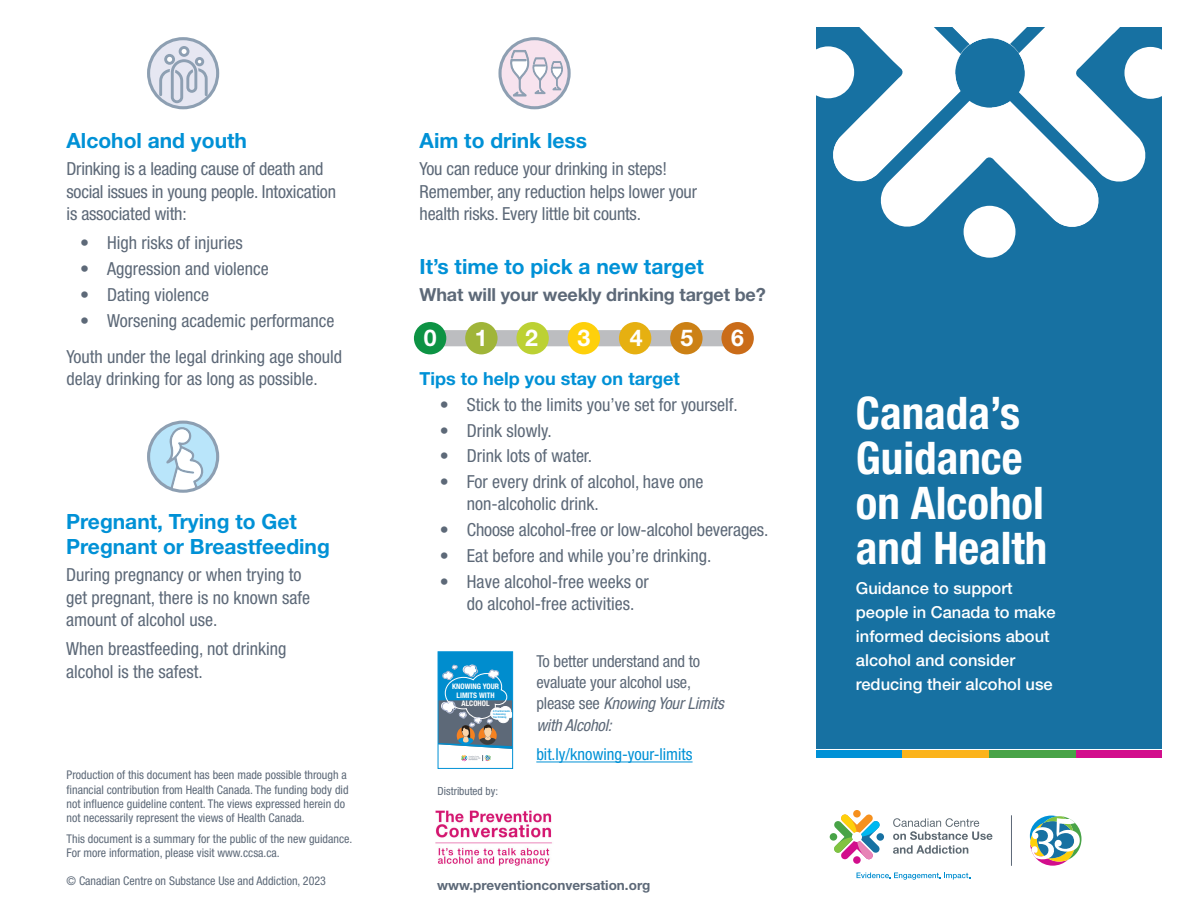
<style>
.page{position:relative;width:1188px;height:918px;background:#fff}
.page>*{position:absolute;margin:0;border:0;box-sizing:border-box;transform-origin:0 0}
.t1{font:700 condensed 45px/45px "Helvetica Neue LT Std";color:#fff}
.t2{font:700 23.1px "Helvetica Neue LT Std";color:#fff}
.t3{font:700 21px/25.2px "Helvetica Neue LT Std";color:#0091d6}
.t4{font:condensed 18px/22.5px "Helvetica Neue LT Std";color:#5d6978}
.t5{font:700 18px "Helvetica Neue LT Std";letter-spacing:-.01em;color:#5d6978}
.t6{font:700 18px "Helvetica Neue LT Std";color:#0091d6}
.t7{font:500 16.5px/24px "Helvetica Neue LT Std";color:#fff}
.t8{font:condensed 16.5px/21px "Helvetica Neue LT Std";letter-spacing:-.01em;color:#5d6978}
.t9{font:condensed 16.5px "Helvetica Neue LT Std";color:#0091d6}
.t10{font:italic condensed 16.5px "Helvetica Neue LT Std";letter-spacing:-.01em;color:#5d6978}
.t11{font:700 13.5px "Helvetica Neue LT Std";color:#5d6978}
.t12{font:condensed 12px/14.2px "Helvetica Neue LT Std";color:#5d6978}
.t13{font:condensed 11.25px "Helvetica Neue LT Std";color:#5d6978}
.t14{font:700 condensed 7.65px/8.1px "Helvetica Neue LT Std";color:#fff;text-align:center}
.t15{font:500 condensed 2.7px/2.8px "Helvetica Neue LT Std";letter-spacing:-.01em;color:#0091d6}
.s1{font-style:italic}
</style>
<div class="page">
<div style="left:817px;top:27px;width:345px;height:721px;background:#1771a2"></div>
<div style="left:964px;top:206px;width:52px;height:52px;background:#fff;border-radius:50%"></div>
<svg style="left:817px;top:27px;width:345px;height:202px"></svg>
<div style="left:1075px;top:751px;width:87px;height:7px;background:#d20e8c"></div>
<div style="left:902px;top:751px;width:87px;height:7px;background:#fbb31b"></div>
<div style="left:817px;top:751px;width:85px;height:7px;background:#0091d6"></div>
<div style="left:989px;top:751px;width:86px;height:7px;background:#48a347"></div>
<hr style="left:536px;top:762px;width:157px;height:1px;background:#0091d6">
<div style="left:424px;top:330px;width:326px;height:16px;background:#bcbdc0;border-radius:8px"></div>
<div style="left:414px;top:322px;width:32px;height:32px;background:#0d9344;border-radius:50%"></div>
<div style="left:465px;top:322px;width:33px;height:32px;background:#a0b539;border-radius:50%"></div>
<div style="left:516px;top:322px;width:33px;height:32px;background:#bcd134;border-radius:50%"></div>
<div style="left:568px;top:322px;width:32px;height:32px;background:#fed00b;border-radius:50%"></div>
<div style="left:619px;top:322px;width:32px;height:32px;background:#e6b011;border-radius:50%"></div>
<div style="left:670px;top:322px;width:33px;height:32px;background:#cc8115;border-radius:50%"></div>
<div style="left:721px;top:322px;width:33px;height:32px;background:#ca6c19;border-radius:50%"></div>
<div style="left:149px;top:422px;width:69px;height:69px;background:#b9e5fa;border-radius:50%"></div>
<svg style="left:166px;top:426px;width:38px;height:65px"></svg>
<div style="left:147px;top:421px;width:72px;height:72px;border:3px solid #8d9fb2;border-radius:50%"></div>
<svg style="left:149px;top:39px;width:69px;height:69px"></svg>
<div style="left:147px;top:37px;width:72px;height:72px;border:3px solid #8d9fb2;border-radius:50%"></div>
<svg style="left:159px;top:46px;width:49px;height:57px;background:#c9d0dd"></svg>
<svg style="left:500px;top:39px;width:69px;height:69px"></svg>
<div style="left:498px;top:37px;width:73px;height:72px;border:3px solid #8d9fb2;border-radius:50%"></div>
<svg style="left:510px;top:50px;width:55px;height:46px;background:#ddd5e1"></svg>
<svg style="left:440px;top:653px;width:71px;height:96px;background:#5091b1"></svg>
<svg style="left:461px;top:755px;width:30px;height:6px"></svg>
<div style="left:438px;top:651px;width:75px;height:118px;border:1px solid #0091d6"></div>
<hr style="left:1011px;top:815px;width:1px;height:51px;background:#5d6978">
<svg style="left:1030px;top:816px;width:52px;height:50px"></svg>
<svg style="left:857px;top:873px;width:113px;height:7px"></svg>
<div style="left:853px;top:810px;width:8px;height:8px;background:#f6911e;border-radius:50%"></div>
<div style="left:830px;top:833px;width:7px;height:8px;background:#48a347;border-radius:50%"></div>
<div style="left:877px;top:833px;width:7px;height:8px;background:#1771a2;border-radius:50%"></div>
<div style="left:853px;top:856px;width:8px;height:8px;background:#d20e8c;border-radius:50%"></div>
<svg style="left:834px;top:814px;width:46px;height:46px"></svg>
<svg style="left:893px;top:818px;width:99px;height:36px"></svg>
<img style="left:435px;top:810px;width:117px;height:56px">
<p class="t3" style="left:67px;top:128px;width:182px">Alcohol and youth</p>
<p class="t4" style="left:67px;top:157px;width:271px">Drinking is a leading cause of death and social issues in young people. Intoxication is associated with:</p>
<p class="t4" style="left:80px;top:232px;width:164px">• High risks of injuries</p>
<p class="t4" style="left:80px;top:257px;width:190px">• Aggression and violence</p>
<p class="t4" style="left:80px;top:283px;width:131px">• Dating violence</p>
<p class="t4" style="left:67px;top:302px;width:277px;line-height:36px;text-align:center">• Worsening academic performance<br>Youth under the legal drinking age should</p>
<p class="t4" style="left:67px;top:367px;width:253px">delay drinking for as long as possible.</p>
<p class="t3" style="left:66px;top:509px;width:265px">Pregnant, Trying to Get<br>Pregnant or Breastfeeding</p>
<p class="t4" style="left:66px;top:563px;width:245px">During pregnancy or when trying to get pregnant, there is no known safe amount of alcohol use.</p>
<p class="t4" style="left:66px;top:638px;width:222px">When breastfeeding, not drinking alcohol is the safest.</p>
<p class="t12" style="left:67px;top:768px;width:283px">Production of this document has been made possible through a financial contribution from Health Canada. The funding body did not influence guideline content. The views expressed herein do not necessarily represent the views of Health Canada.</p>
<p class="t12" style="left:67px;top:832px;width:287px">This document is a summary for the public of the new guidance.<br>For more information, please visit www.ccsa.ca.</p>
<p class="t12" style="left:67px;top:874px;width:261px">© Canadian Centre on Substance Use and Addiction, 2023</p>
<p class="t3" style="left:420px;top:128px;width:169px">Aim to drink less</p>
<p class="t4" style="left:420px;top:157px;width:279px">You can reduce your drinking in steps!<br>Remember, any reduction helps lower your health risks. Every little bit counts.</p>
<p class="t3" style="left:420px;top:253px;width:286px">It’s time to pick a new target</p>
<p class="t5" style="left:420px;top:283px;width:348px">What will your weekly drinking target be?</p>
<p class="t2" style="left:424px;top:324px;width:14px">0</p>
<p class="t2" style="left:475px;top:324px;width:14px">1</p>
<p class="t2" style="left:525px;top:324px;width:14px">2</p>
<p class="t2" style="left:577px;top:324px;width:14px">3</p>
<p class="t2" style="left:630px;top:324px;width:14px">4</p>
<p class="t2" style="left:680px;top:324px;width:14px">5</p>
<p class="t2" style="left:731px;top:324px;width:14px">6</p>
<p class="t6" style="left:420px;top:367px;width:262px">Tips to help you stay on target</p>
<p class="t4" style="left:440px;top:393px;width:300px">• Stick to the limits you’ve set for yourself.</p>
<p class="t4" style="left:440px;top:419px;width:113px">• Drink slowly.</p>
<p class="t4" style="left:440px;top:445px;width:154px">• Drink lots of water.</p>
<p class="t4" style="left:467px;top:470px;width:238px;text-indent:-27px">• For every drink of alcohol, have one non-alcoholic drink.</p>
<p class="t4" style="left:440px;top:519px;width:330px">• Choose alcohol-free or low-alcohol beverages.</p>
<p class="t4" style="left:440px;top:544px;width:273px">• Eat before and while you’re drinking.</p>
<p class="t4" style="left:467px;top:570px;width:184px;text-indent:-27px">• Have alcohol-free weeks or do alcohol-free activities.</p>
<p class="t14" style="left:452px;top:682px;width:49px">KNOWING YOUR<br>LIMITS WITH<br>ALCOHOL</p>
<p class="t15" style="left:493px;top:710px;width:18px">A Practical Guide to Assessing<br>Your Drinking</p>
<p class="t13" style="left:438px;top:785px;width:62px">Distributed by:</p>
<p class="t8" style="left:536px;top:650px;width:189px">To better understand and to evaluate your alcohol use, please see <span class="s1">Knowing Your Limits</span></p>
<p class="t10" style="left:536px;top:716px;width:77px">with Alcohol:</p>
<p class="t9" style="left:536px;top:745px;width:158px">bit.ly/knowing-your-limits</p>
<p class="t11" style="left:437px;top:877px;width:215px">www.preventionconversation.org</p>
<h1 class="t1" style="left:856px;top:390px;width:193px">Canada’s<br>Guidance on Alcohol and Health</h1>
<p class="t7" style="left:856px;top:576px;width:201px">Guidance to support people in Canada to make informed decisions about alcohol and consider reducing their alcohol use</p>
</div>
